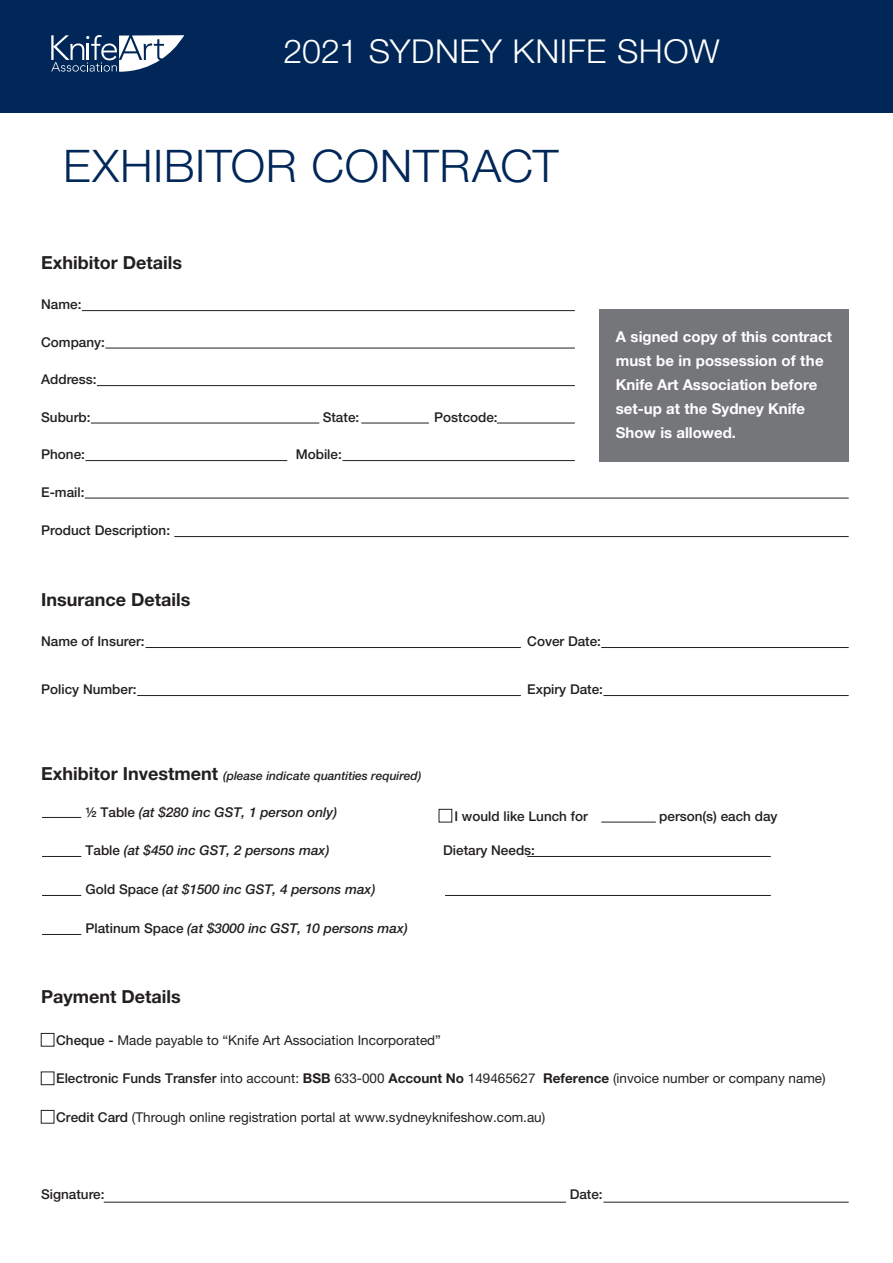
<style>
.page{position:relative;width:893px;height:1263px;background:#fff}
.page>*{position:absolute;margin:0;border:0;box-sizing:border-box;transform-origin:0 0}
.t1{font:300 45px "Helvetica Neue LT Pro";letter-spacing:.01em;color:#002758}
.t2{font:300 33px "Helvetica Neue LT Pro";letter-spacing:.01em;color:#fff}
.t3{font:700 18px "Helvetica Neue LT Pro";color:#231f20}
.t4{font:700 15px/24px "Helvetica Neue LT Pro";color:#fff}
.t5{font:13.5px "Helvetica Neue LT Pro";color:#231f20}
.t6{font:500 13.5px "Helvetica Neue LT Pro";color:#231f20}
.t7{font:italic 500 13.5px "Helvetica Neue LT Pro";color:#231f20}
.t8{font:italic 500 12px "Helvetica Neue LT Pro";color:#231f20}
.s1{font-weight:700;font-style:normal;font-size:18px}
.s2{font-style:normal}
.s3{font-weight:500}
.s4{font-weight:700}
</style>
<div class="page">
<div style="left:0;top:0;width:893px;height:112px;background:#002758"></div>
<svg style="left:51px;top:35px;width:133px;height:37px"></svg>
<div style="left:599px;top:309px;width:250px;height:153px;background:#757679"></div>
<hr style="left:105px;top:348px;width:470px;height:1px;background:#231f20">
<hr style="left:82px;top:310px;width:493px;height:1px;background:#231f20">
<hr style="left:97px;top:385px;width:478px;height:1px;background:#231f20">
<hr style="left:91px;top:423px;width:228px;height:1px;background:#231f20">
<hr style="left:361px;top:423px;width:68px;height:1px;background:#231f20">
<hr style="left:342px;top:460px;width:233px;height:1px;background:#231f20">
<hr style="left:497px;top:423px;width:78px;height:1px;background:#231f20">
<hr style="left:85px;top:460px;width:202px;height:1px;background:#231f20">
<hr style="left:85px;top:498px;width:764px;height:1px;background:#231f20">
<hr style="left:174px;top:536px;width:675px;height:1px;background:#231f20">
<hr style="left:146px;top:647px;width:375px;height:1px;background:#231f20">
<hr style="left:137px;top:695px;width:384px;height:1px;background:#231f20">
<hr style="left:601px;top:647px;width:248px;height:1px;background:#231f20">
<hr style="left:603px;top:695px;width:246px;height:1px;background:#231f20">
<hr style="left:104px;top:1202px;width:462px;height:1px;background:#231f20">
<hr style="left:603px;top:1202px;width:246px;height:1px;background:#231f20">
<hr style="left:445px;top:895px;width:326px;height:1px;background:#231f20">
<hr style="left:527px;top:856px;width:244px;height:1px;background:#231f20">
<hr style="left:601px;top:822px;width:55px;height:1px;background:#231f20">
<hr style="left:42px;top:856px;width:39px;height:1px;background:#231f20">
<hr style="left:42px;top:817px;width:39px;height:1px;background:#231f20">
<hr style="left:42px;top:934px;width:39px;height:1px;background:#231f20">
<hr style="left:42px;top:895px;width:39px;height:1px;background:#231f20">
<div style="left:439px;top:809px;width:13px;height:13px;border:1px solid #231f20"></div>
<div style="left:41px;top:1033px;width:13px;height:13px;border:1px solid #231f20"></div>
<div style="left:41px;top:1071px;width:13px;height:14px;border:1px solid #231f20"></div>
<div style="left:41px;top:1110px;width:13px;height:13px;border:1px solid #231f20"></div>
<h2 class="t2" style="left:283px;top:31px;width:438px">2021 SYDNEY KNIFE SHOW</h2>
<h1 class="t1" style="left:63px;top:138px;width:497px">EXHIBITOR CONTRACT</h1>
<h3 class="t3" style="left:41px;top:251px;width:142px">Exhibitor Details</h3>
<p class="t6" style="left:41px;top:296px;width:42px">Name:</p>
<p class="t6" style="left:41px;top:334px;width:65px">Company:</p>
<p class="t6" style="left:41px;top:371px;width:57px">Address:</p>
<p class="t6" style="left:41px;top:409px;width:51px">Suburb:</p>
<p class="t6" style="left:323px;top:409px;width:38px">State:</p>
<p class="t6" style="left:434px;top:409px;width:65px">Postcode:</p>
<p class="t6" style="left:41px;top:446px;width:45px">Phone:</p>
<p class="t6" style="left:296px;top:446px;width:48px">Mobile:</p>
<p class="t6" style="left:41px;top:484px;width:45px">E-mail:</p>
<p class="t6" style="left:41px;top:522px;width:130px">Product Description:</p>
<h3 class="t3" style="left:41px;top:588px;width:151px">Insurance Details</h3>
<p class="t6" style="left:41px;top:634px;width:105px">Name of Insurer:</p>
<p class="t6" style="left:41px;top:682px;width:97px">Policy Number:</p>
<p class="t8" style="left:41px;top:768px;width:382px"><span class="s1">Exhibitor Investment</span> (please indicate quantities required)</p>
<p class="t4" style="left:616px;top:325px;width:218px">A signed copy of this contract must be in possession of the<br>Knife Art Association before set-up at the Sydney Knife<br>Show is allowed.</p>
<p class="t6" style="left:527px;top:634px;width:75px">Cover Date:</p>
<p class="t6" style="left:527px;top:682px;width:77px">Expiry Date:</p>
<p class="t7" style="left:86px;top:804px;width:253px"><span class="s2">½ Table</span> (at $280 inc GST, 1 person only)</p>
<p class="t7" style="left:86px;top:843px;width:245px"><span class="s2">Table</span> (at $450 inc GST, 2 persons max)</p>
<p class="t6" style="left:443px;top:842px;width:93px">Dietary Needs:</p>
<p class="t7" style="left:86px;top:882px;width:291px"><span class="s2">Gold Space</span> (at $1500 inc GST, 4 persons max)</p>
<p class="t7" style="left:86px;top:921px;width:324px"><span class="s2">Platinum Space</span> (at $3000 inc GST, 10 persons max)</p>
<p class="t6" style="left:454px;top:808px;width:135px">I would like Lunch for</p>
<p class="t6" style="left:659px;top:808px;width:120px">person(s) each day</p>
<h3 class="t3" style="left:41px;top:985px;width:141px">Payment Details</h3>
<p class="t5" style="left:56px;top:1032px;width:386px"><span class="s3">Cheque -</span> Made payable to “Knife Art Association Incorporated”</p>
<p class="t5" style="left:56px;top:1070px;width:771px"><span class="s3">Electronic Funds Transfer</span> into account: <span class="s4">BSB</span> 633-000 <span class="s4">Account No</span> 149465627 <span class="s4">Reference</span> (invoice number or company name)</p>
<p class="t5" style="left:56px;top:1109px;width:491px"><span class="s3">Credit Card</span> (Through online registration portal at www.sydneyknifeshow.com.au)</p>
<p class="t6" style="left:41px;top:1186px;width:65px">Signature:</p>
<p class="t6" style="left:570px;top:1186px;width:35px">Date:</p>
</div>
